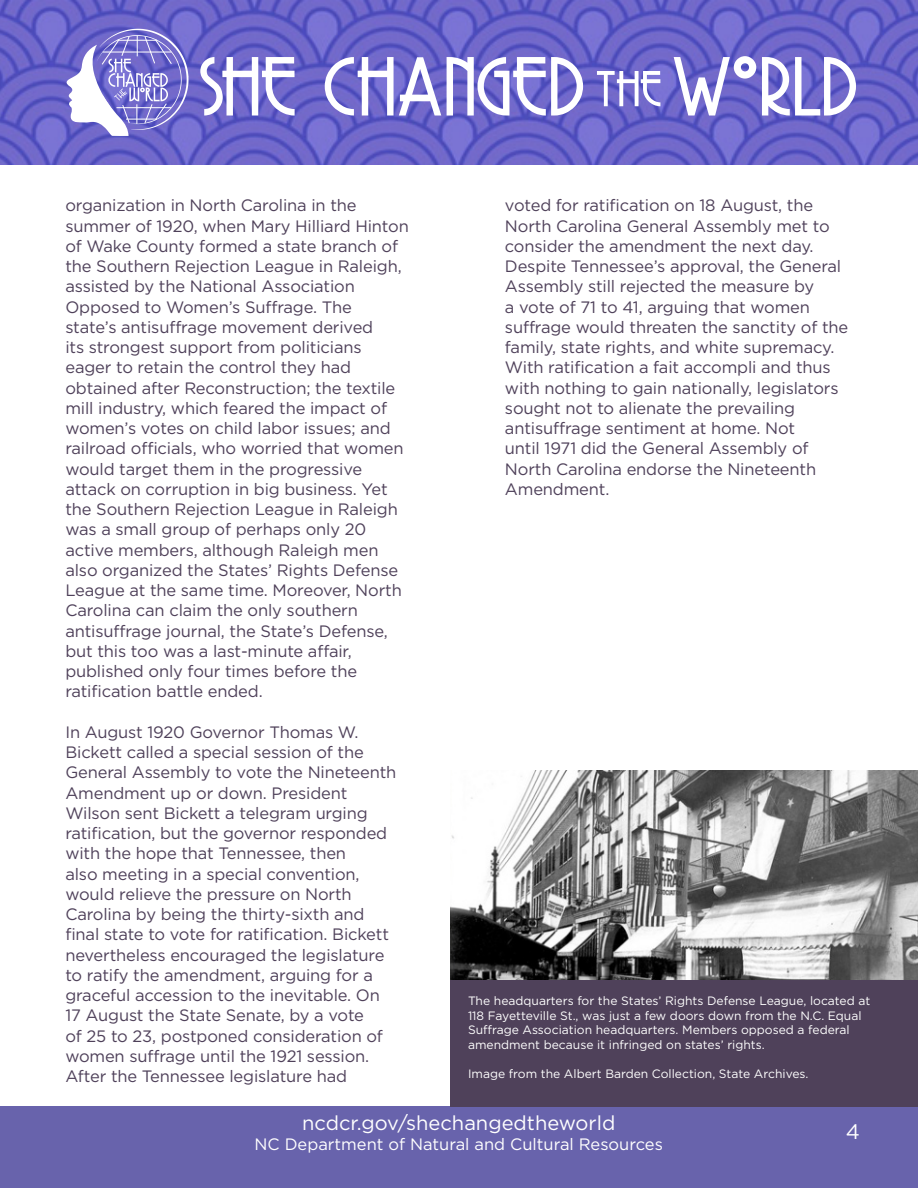
<style>
.page{position:relative;width:918px;height:1188px;background:#fff}
.page>*{position:absolute;margin:0;border:0;box-sizing:border-box;transform-origin:0 0}
.t1{font:21px "Gotham";color:#fff}
.t2{font:20.1px "Gotham";color:#fff}
.t3{font:16.5px/20.2px "Gotham";letter-spacing:-.01em;color:#4f415a}
.t4{font:16.5px "Gotham";color:#fff}
.t5{font:12.15px/14.5px "Gotham";color:#fff}
</style>
<div class="page">
<img style="left:0;top:0;width:918px;height:165px">
<svg style="left:200px;top:56px;width:656px;height:60px"></svg>
<svg style="left:65px;top:29px;width:124px;height:107px"></svg>
<div style="left:0;top:1107px;width:918px;height:81px;background:#6863ac"></div>
<img style="left:450px;top:770px;width:468px;height:210px">
<div style="left:450px;top:981px;width:468px;height:126px;background:#4f415a"></div>
<p class="t3" style="left:65px;top:195px;width:345px">organization in North Carolina in the summer of 1920, when Mary Hilliard Hinton of Wake County formed a state branch of the Southern Rejection League in Raleigh, assisted by the National Association Opposed to Women’s Suffrage. The<br>state’s antisuffrage movement derived<br>its strongest support from politicians eager to retain the control they had obtained after Reconstruction; the textile mill industry, which feared the impact of women’s votes on child labor issues; and railroad officials, who worried that women would target them in the progressive attack on corruption in big business. Yet the Southern Rejection League in Raleigh was a small group of perhaps only 20 active members, although Raleigh men also organized the States’ Rights Defense League at the same time. Moreover, North Carolina can claim the only southern antisuffrage journal, the State’s Defense, but this too was a last-minute affair, published only four times before the ratification battle ended.</p>
<p class="t3" style="left:65px;top:722px;width:333px">In August 1920 Governor Thomas W.<br>Bickett called a special session of the General Assembly to vote the Nineteenth Amendment up or down. President Wilson sent Bickett a telegram urging ratification, but the governor responded with the hope that Tennessee, then<br>also meeting in a special convention, would relieve the pressure on North Carolina by being the thirty-sixth and final state to vote for ratification. Bickett nevertheless encouraged the legislature to ratify the amendment, arguing for a graceful accession to the inevitable. On 17 August the State Senate, by a vote<br>of 25 to 23, postponed consideration of women suffrage until the 1921 session.<br>After the Tennessee legislature had</p>
<p class="t3" style="left:505px;top:195px;width:345px">voted for ratification on 18 August, the North Carolina General Assembly met to consider the amendment the next day.<br>Despite Tennessee’s approval, the General Assembly still rejected the measure by<br>a vote of 71 to 41, arguing that women suffrage would threaten the sanctity of the family, state rights, and white supremacy.<br>With ratification a fait accompli and thus with nothing to gain nationally, legislators sought not to alienate the prevailing antisuffrage sentiment at home. Not<br>until 1971 did the General Assembly of North Carolina endorse the Nineteenth Amendment.</p>
<p class="t5" style="left:468px;top:994px;width:404px">The headquarters for the States’ Rights Defense League, located at 118 Fayetteville St., was just a few doors down from the N.C. Equal Suffrage Association headquarters. Members opposed a federal amendment because it infringed on states’ rights.</p>
<p class="t5" style="left:468px;top:1066px;width:342px">Image from the Albert Barden Collection, State Archives.</p>
<p class="t2" style="left:302px;top:1110px;width:315px">ncdcr.gov/shechangedtheworld</p>
<p class="t4" style="left:255px;top:1133px;width:410px">NC Department of Natural and Cultural Resources</p>
<p class="t1" style="left:846px;top:1118px;width:16px">4</p>
</div>
